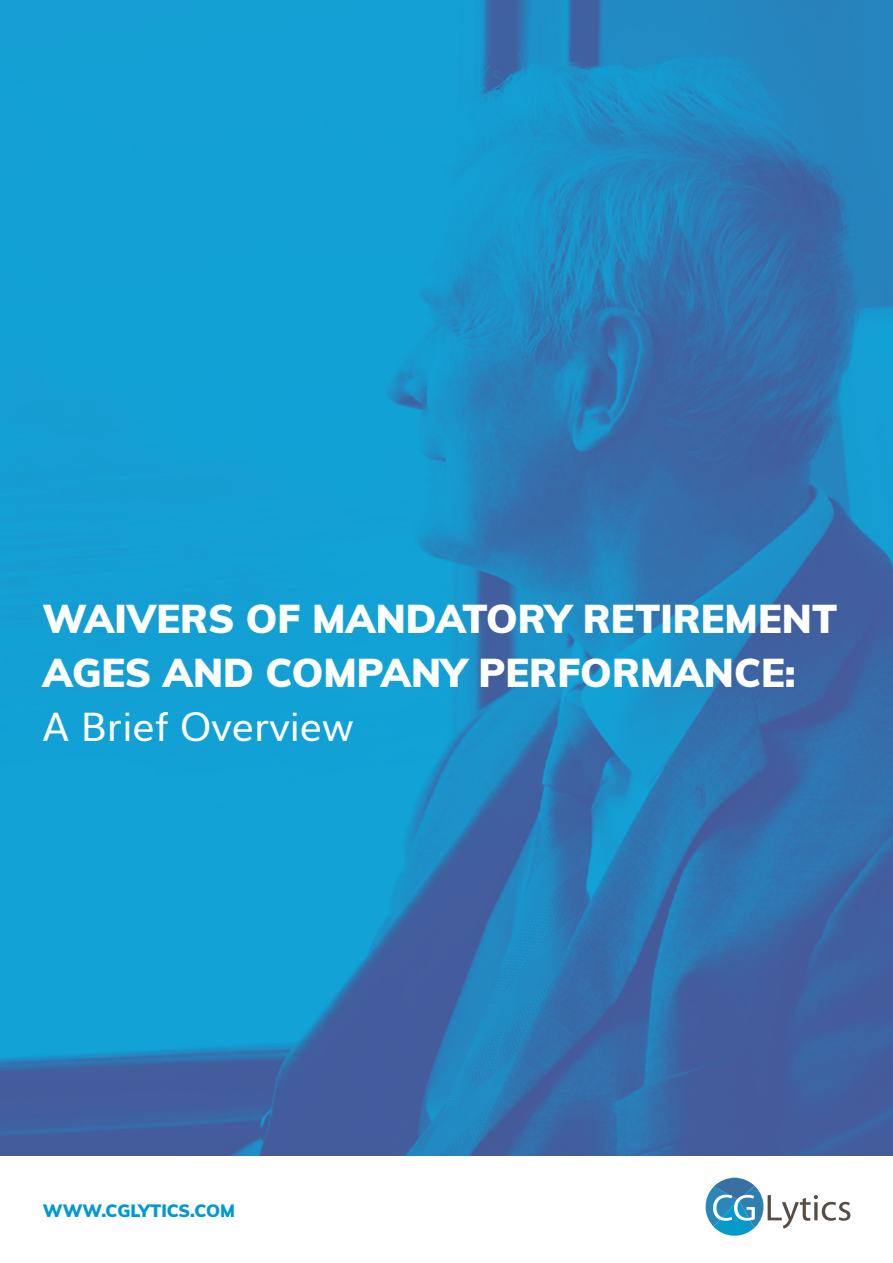
<style>
.page{position:relative;width:893px;height:1263px;background:#fff}
.page>*{position:absolute;margin:0;border:0;box-sizing:border-box;transform-origin:0 0}
.t1{font:900 39.3px/54px "Muli";color:#fff}
.t2{font:39.3px "Muli";color:#fff}
.t3{font:900 17.55px "Muli";color:#0299cf}
</style>
<div class="page">
<img style="left:0;top:0;width:893px;height:1155px">
<svg style="left:705px;top:1178px;width:145px;height:58px"></svg>
<p class="t1" style="left:43px;top:590px;width:796px">WAIVERS OF MANDATORY RETIREMENT<br>AGES AND COMPANY PERFORMANCE:</p>
<p class="t2" style="left:43px;top:694px;width:313px">A Brief Overview</p>
<p class="t3" style="left:43px;top:1198px;width:194px">WWW.CGLYTICS.COM</p>
</div>
